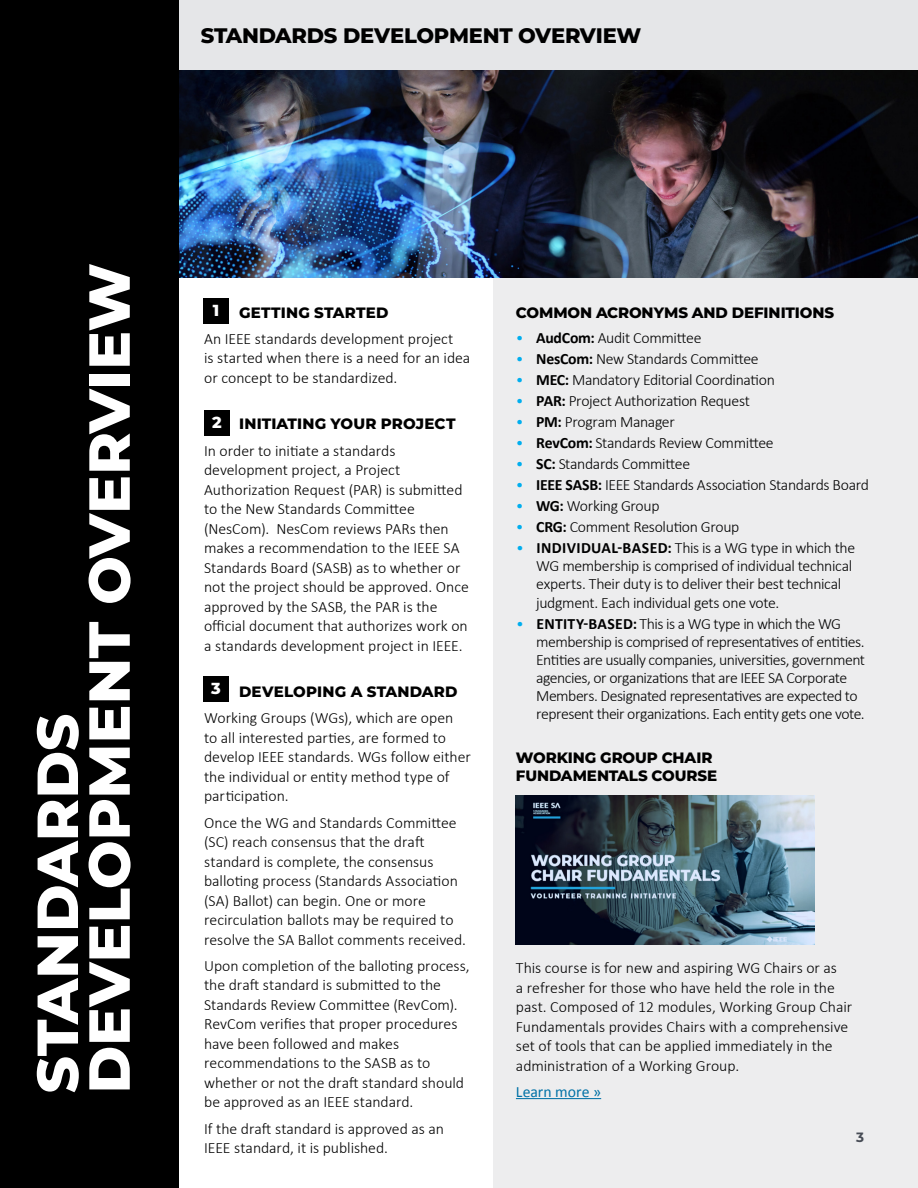
<style>
.page{position:relative;width:918px;height:1188px;background:#fff}
.page>*{position:absolute;margin:0;border:0;box-sizing:border-box;transform-origin:0 0}
.t1{font:800 57.75px/51.8px "Montserrat";color:#fff}
.t2{font:800 21px "Montserrat";letter-spacing:-.01em;color:#000}
.t3{font:800 16.05px "Montserrat";color:#fff}
.t4{font:300 15.75px/19.5px "Calibri";letter-spacing:-.005em;color:#000}
.t5{font:300 15.75px/18px "Calibri";letter-spacing:-.03em;color:#000}
.t6{font:300 15.75px "Calibri";letter-spacing:-.025em;color:#000}
.t7{font:15.75px "Calibri";color:#0071a6}
.t8{font:800 15px/18px "Montserrat";letter-spacing:-.005em;color:#000}
.t9{font:800 15px "Montserrat";letter-spacing:.015em;color:#000}
.t10{font:700 13.5px "Montserrat";color:#474c55}
.s1{color:#00aeef}
.s2{font-weight:700}
</style>
<div class="page">
<div style="left:494px;top:267px;width:424px;height:921px;background:#ededee"></div>
<img style="left:178px;top:70px;width:740px;height:207px">
<div style="left:178px;top:0;width:740px;height:70px;background:#e5e6e8"></div>
<div style="left:0;top:0;width:178px;height:1188px;background:#000"></div>
<div style="left:203px;top:677px;width:26px;height:25px;background:#000"></div>
<div style="left:204px;top:410px;width:26px;height:25px;background:#000"></div>
<div style="left:203px;top:299px;width:26px;height:25px;background:#000"></div>
<hr style="left:516px;top:1098px;width:85px;height:1px;background:#0071a6">
<img style="left:516px;top:795px;width:298px;height:150px">
<h2 class="t2" style="left:201px;top:21px;width:442px">STANDARDS DEVELOPMENT OVERVIEW</h2>
<h1 class="t1" style="left:28px;top:1094px;width:832px;rotate:-90deg">STANDARDS<br>DEVELOPMENT OVERVIEW</h1>
<p class="t3" style="left:213px;top:299px;width:8px">1</p>
<p class="t8" style="left:516px;top:303px;width:320px">COMMON ACRONYMS AND DEFINITIONS</p>
<p class="t9" style="left:239px;top:301px;width:151px">GETTING STARTED</p>
<p class="t4" style="left:204px;top:328px;width:268px">An IEEE standards development project<br>is started when there is a need for an idea or concept to be standardized.</p>
<p class="t8" style="left:239px;top:414px;width:218px">INITIATING YOUR PROJECT</p>
<p class="t4" style="left:204px;top:440px;width:266px">In order to initiate a standards development project, a Project Authorization Request (PAR) is submitted to the New Standards Committee (NesCom). NesCom reviews PARs then makes a recommendation to the IEEE SA Standards Board (SASB) as to whether or not the project should be approved. Once approved by the SASB, the PAR is the official document that authorizes work on a standards development project in IEEE.</p>
<p class="t9" style="left:239px;top:681px;width:220px">DEVELOPING A STANDARD</p>
<p class="t4" style="left:204px;top:708px;width:268px">Working Groups (WGs), which are open<br>to all interested parties, are formed to develop IEEE standards. WGs follow either the individual or entity method type of participation.</p>
<p class="t4" style="left:204px;top:812px;width:263px">Once the WG and Standards Committee (SC) reach consensus that the draft standard is complete, the consensus balloting process (Standards Association (SA) Ballot) can begin. One or more recirculation ballots may be required to resolve the SA Ballot comments received.</p>
<p class="t4" style="left:204px;top:955px;width:267px">Upon completion of the balloting process, the draft standard is submitted to the Standards Review Committee (RevCom).<br>RevCom verifies that proper procedures have been followed and makes recommendations to the SASB as to whether or not the draft standard should be approved as an IEEE standard.</p>
<p class="t4" style="left:204px;top:1118px;width:241px">If the draft standard is approved as an<br>IEEE standard, it is published.</p>
<p class="t4" style="left:516px;top:327px;width:187px"><span class="s1">•</span> <span class="s2">AudCom:</span> Audit Committee</p>
<p class="t6" style="left:516px;top:349px;width:244px"><span class="s1">•</span> <span class="s2">NesCom:</span> New Standards Committee</p>
<p class="t6" style="left:516px;top:370px;width:261px"><span class="s1">•</span> <span class="s2">MEC:</span> Mandatory Editorial Coordination</p>
<p class="t4" style="left:516px;top:390px;width:236px"><span class="s1">•</span> <span class="s2">PAR:</span> Project Authorization Request</p>
<p class="t6" style="left:516px;top:412px;width:160px"><span class="s1">•</span> <span class="s2">PM:</span> Program Manager</p>
<p class="t4" style="left:516px;top:432px;width:259px"><span class="s1">•</span> <span class="s2">RevCom:</span> Standards Review Committee</p>
<p class="t4" style="left:516px;top:453px;width:176px"><span class="s1">•</span> <span class="s2">SC:</span> Standards Committee</p>
<p class="t4" style="left:516px;top:474px;width:355px"><span class="s1">•</span> <span class="s2">IEEE SASB:</span> IEEE Standards Association Standards Board</p>
<p class="t4" style="left:516px;top:495px;width:145px"><span class="s1">•</span> <span class="s2">WG:</span> Working Group</p>
<p class="t4" style="left:516px;top:516px;width:225px"><span class="s1">•</span> <span class="s2">CRG:</span> Comment Resolution Group</p>
<p class="t4" style="left:536px;top:538px;width:321px;line-height:18px;text-indent:-20px"><span class="s1">•</span> <span class="s2">INDIVIDUAL-BASED:</span> This is a WG type in which the<br>WG membership is comprised of individual technical experts. Their duty is to deliver their best technical</p>
<p class="t4" style="left:536px;top:592px;width:245px">judgment. Each individual gets one vote.</p>
<p class="t5" style="left:536px;top:614px;width:330px;text-indent:-20px"><span class="s1">•</span> <span class="s2">ENTITY-BASED:</span> This is a WG type in which the WG membership is comprised of representatives of entities.<br>Entities are usually companies, universities, government agencies, or organizations that are IEEE SA Corporate Members. Designated representatives are expected to represent their organizations. Each entity gets one vote.</p>
<p class="t3" style="left:212px;top:410px;width:11px">2</p>
<p class="t3" style="left:211px;top:677px;width:11px">3</p>
<p class="t8" style="left:516px;top:748px;width:203px">WORKING GROUP CHAIR<br>FUNDAMENTALS COURSE</p>
<p class="t4" style="left:516px;top:957px;width:338px">This course is for new and aspiring WG Chairs or as<br>a refresher for those who have held the role in the past. Composed of 12 modules, Working Group Chair Fundamentals provides Chairs with a comprehensive set of tools that can be applied immediately in the administration of a Working Group.</p>
<p class="t7" style="left:516px;top:1082px;width:87px">Learn more »</p>
<p class="t10" style="left:856px;top:1127px;width:9px">3</p>
</div>
